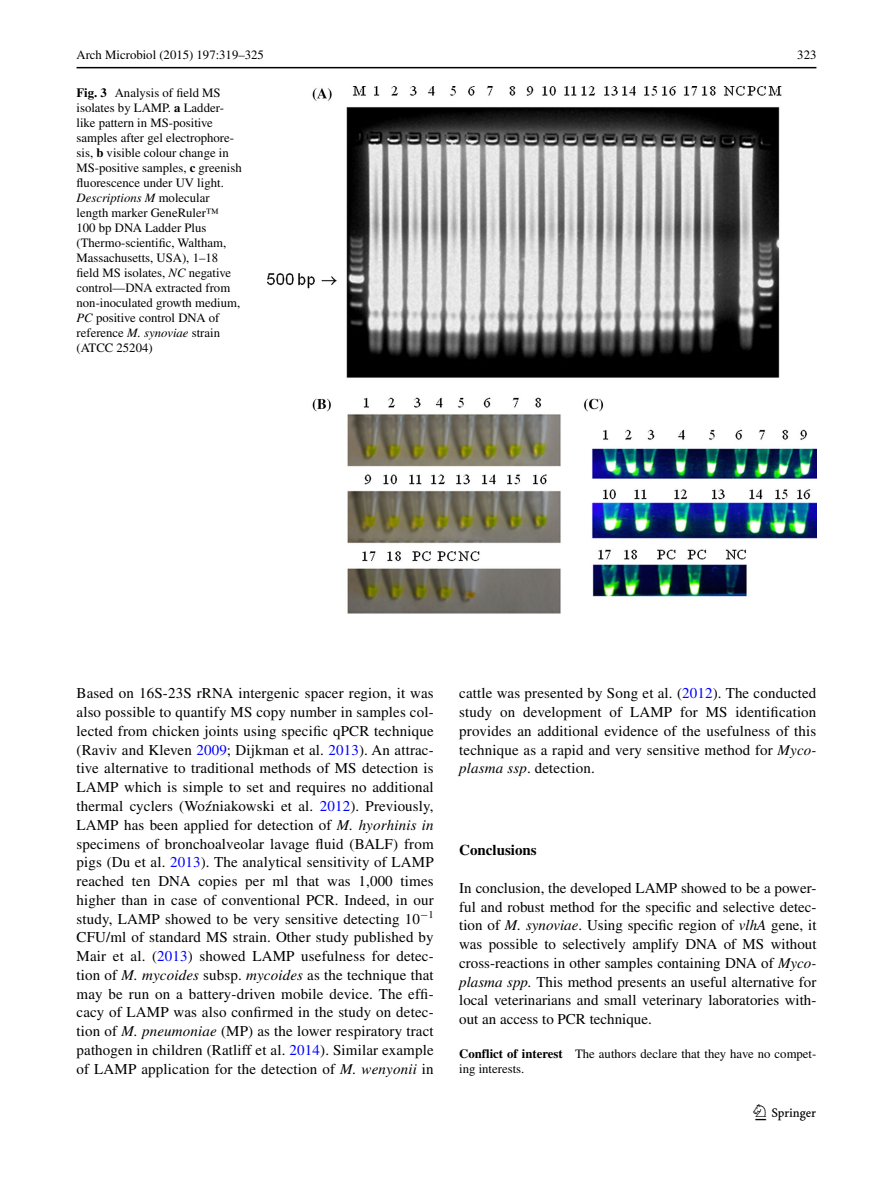
<style>
.page{position:relative;width:893px;height:1187px;background:#fff}
.page>*{position:absolute;margin:0;border:0;box-sizing:border-box;transform-origin:0 0}
.t1{font:22.5px "Springnew";color:#000}
.t2{font:15px/18.8px "Times";letter-spacing:.01em;color:#000;text-align:justify}
.t3{font:700 15px "Times";color:#000}
.t4{font:12.75px/15px "Times";color:#000}
.s1{font-weight:700}
.s2{font-style:italic}
.s3{color:#00f}
</style>
<div class="page">
<hr style="left:77px;top:67px;width:739px;height:1px;background:#000">
<img style="left:268px;top:87px;width:548px;height:526px">
<p class="t4" style="left:77px;top:48px;width:189px">Arch Microbiol (2015) 197:319–325</p>
<p class="t4" style="left:797px;top:48px;width:21px">323</p>
<p class="t4" style="left:77px;top:85px;width:167px"><span class="s1">Fig. 3</span> Analysis of field MS isolates by LAMP. <span class="s1">a</span> Ladder&shy;like pattern in MS-positive samples after gel electrophore&shy;sis, <span class="s1">b</span> visible colour change in<br>MS-positive samples, <span class="s1">c</span> greenish fluorescence under UV light.<br><span class="s2">Descriptions M</span> molecular length marker GeneRuler™<br>100 bp DNA Ladder Plus (Thermo-scientific, Waltham,<br>Massachusetts, USA), 1–18 field MS isolates, <span class="s2">NC</span> negative control—DNA extracted from non-inoculated growth medium,<br><span class="s2">PC</span> positive control DNA of reference <span class="s2">M. synoviae</span> strain (ATCC 25204)</p>
<p class="t2" style="left:77px;top:684px;width:359px">Based on 16S-23S rRNA intergenic spacer region, it was also possible to quantify MS copy number in samples col&shy;lected from chicken joints using specific qPCR technique (Raviv and Kleven <span class="s3">2009</span>; Dijkman et al. <span class="s3">2013</span>). An attrac&shy;tive alternative to traditional methods of MS detection is LAMP which is simple to set and requires no additional thermal cyclers (Woz´niakowski et al. <span class="s3">2012</span>). Previously, LAMP has been applied for detection of <span class="s2">M. hyorhinis in </span>specimens of bronchoalveolar lavage fluid (BALF) from pigs (Du et al. <span class="s3">2013</span>). The analytical sensitivity of LAMP reached ten DNA copies per ml that was 1,000 times higher than in case of conventional PCR. Indeed, in our study, LAMP showed to be very sensitive detecting 10<sup>−</sup><sup>1<br></sup>CFU/ml of standard MS strain. Other study published by Mair et al. (<span class="s3">2013</span>) showed LAMP usefulness for detec&shy;tion of <span class="s2">M. mycoides</span> subsp. <span class="s2">mycoides</span> as the technique that may be run on a battery-driven mobile device. The effi&shy;cacy of LAMP was also confirmed in the study on detec&shy;tion of <span class="s2">M. pneumoniae</span> (MP) as the lower respiratory tract pathogen in children (Ratliff et al. <span class="s3">2014</span>). Similar example of LAMP application for the detection of <span class="s2">M. wenyonii</span> in</p>
<p class="t2" style="left:459px;top:684px;width:359px">cattle was presented by Song et al. (<span class="s3">2012</span>). The conducted study on development of LAMP for MS identification provides an additional evidence of the usefulness of this technique as a rapid and very sensitive method for <span class="s2">Myco&shy;plasma ssp</span>. detection.</p>
<p class="t3" style="left:459px;top:841px;width:79px">Conclusions</p>
<p class="t2" style="left:459px;top:878px;width:359px">In conclusion, the developed LAMP showed to be a power&shy;ful and robust method for the specific and selective detec&shy;tion of <span class="s2">M. synoviae</span>. Using specific region of <span class="s2">vlhA</span> gene, it was possible to selectively amplify DNA of MS without cross-reactions in other samples containing DNA of <span class="s2">Myco&shy;plasma spp.</span> This method presents an useful alternative for local veterinarians and small veterinary laboratories with&shy;out an access to PCR technique.</p>
<p class="t4" style="left:459px;top:1045px;width:359px"><span class="s1">Conflict of interest</span> The authors declare that they have no compet&shy;ing interests.</p>
<h1 class="t1" style="left:755px;top:1104px;width:62px">1 3</h1>
</div>
